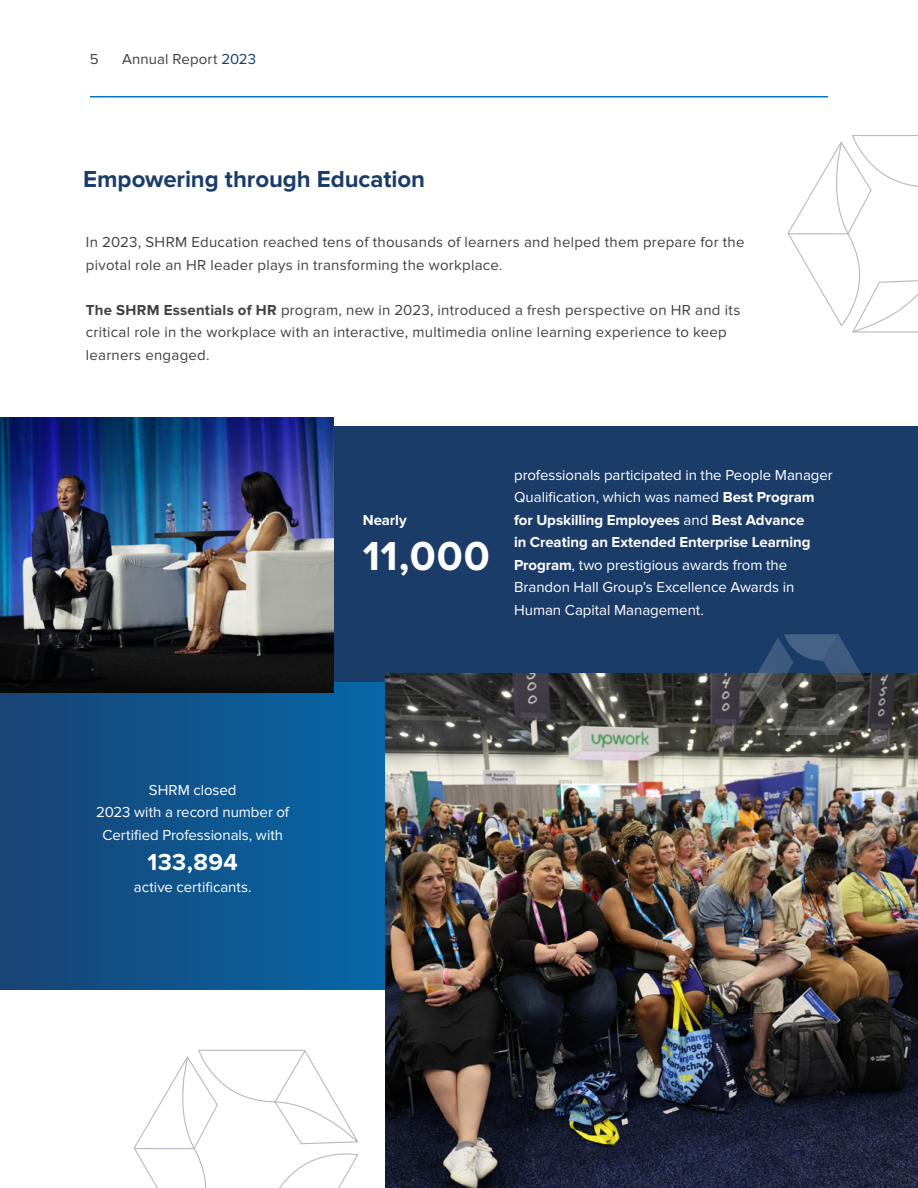
<style>
.page{position:relative;width:918px;height:1188px;background:#fff}
.page>*{position:absolute;margin:0;border:0;box-sizing:border-box;transform-origin:0 0}
.t1{font:700 42px "Proxima Nova";color:#fff}
.t2{font:700 24px "Proxima Nova";letter-spacing:-.005em;color:#1b3c69}
.t3{font:700 24px "Proxima Nova";letter-spacing:.015em;color:#fff}
.t4{font:15px/22.5px "Proxima Nova";letter-spacing:-.005em;color:#fff}
.t5{font:15px/22.5px "Proxima Nova";letter-spacing:.015em;color:#414042}
.t6{font:700 15px "Proxima Nova";letter-spacing:-.005em;color:#fff}
.s1{color:#1b3c69}
.s2{font-weight:700}
</style>
<div class="page">
<hr style="left:90px;top:96px;width:738px;height:1px;background:#0076be">
<div style="left:194px;top:426px;width:724px;height:256px;background:#1b3c69"></div>
<svg style="left:134px;top:1050px;width:225px;height:138px"></svg>
<svg style="left:787px;top:135px;width:131px;height:198px"></svg>
<div style="left:0;top:682px;width:386px;height:308px;background:linear-gradient(to right,#184374,#0767a8)"></div>
<img style="left:0;top:417px;width:334px;height:276px">
<img style="left:386px;top:673px;width:532px;height:515px">
<svg style="left:751px;top:634px;width:114px;height:101px"></svg>
<p class="t5" style="left:90px;top:48px;width:10px">5</p>
<p class="t5" style="left:122px;top:48px;width:136px">Annual Report <span class="s1">2023</span></p>
<h2 class="t2" style="left:83px;top:166px;width:343px">Empowering through Education</h2>
<p class="t5" style="left:86px;top:231px;width:660px">In 2023, SHRM Education reached tens of thousands of learners and helped them prepare for the pivotal role an HR leader plays in transforming the workplace.</p>
<p class="t5" style="left:86px;top:299px;width:656px"><span class="s2">The SHRM Essentials of HR</span> program, new in 2023, introduced a fresh perspective on HR and its critical role in the workplace with an interactive, multimedia online learning experience to keep learners engaged.</p>
<p class="t4" style="left:96px;top:779px;width:194px;text-align:center">SHRM closed<br>2023 with a record number of<br>Certified Professionals, with</p>
<h2 class="t3" style="left:148px;top:848px;width:92px">133,894</h2>
<p class="t4" style="left:134px;top:876px;width:119px">active certificants.</p>
<p class="t6" style="left:363px;top:511px;width:45px">Nearly</p>
<h1 class="t1" style="left:363px;top:532px;width:128px">11,000</h1>
<p class="t4" style="left:514px;top:464px;width:320px">professionals participated in the People Manager Qualification, which was named <span class="s2">Best Program for Upskilling Employees</span> and <span class="s2">Best Advance<br>in Creating an Extended Enterprise Learning Program</span>, two prestigious awards from the Brandon Hall Group’s Excellence Awards in Human Capital Management.</p>
</div>
